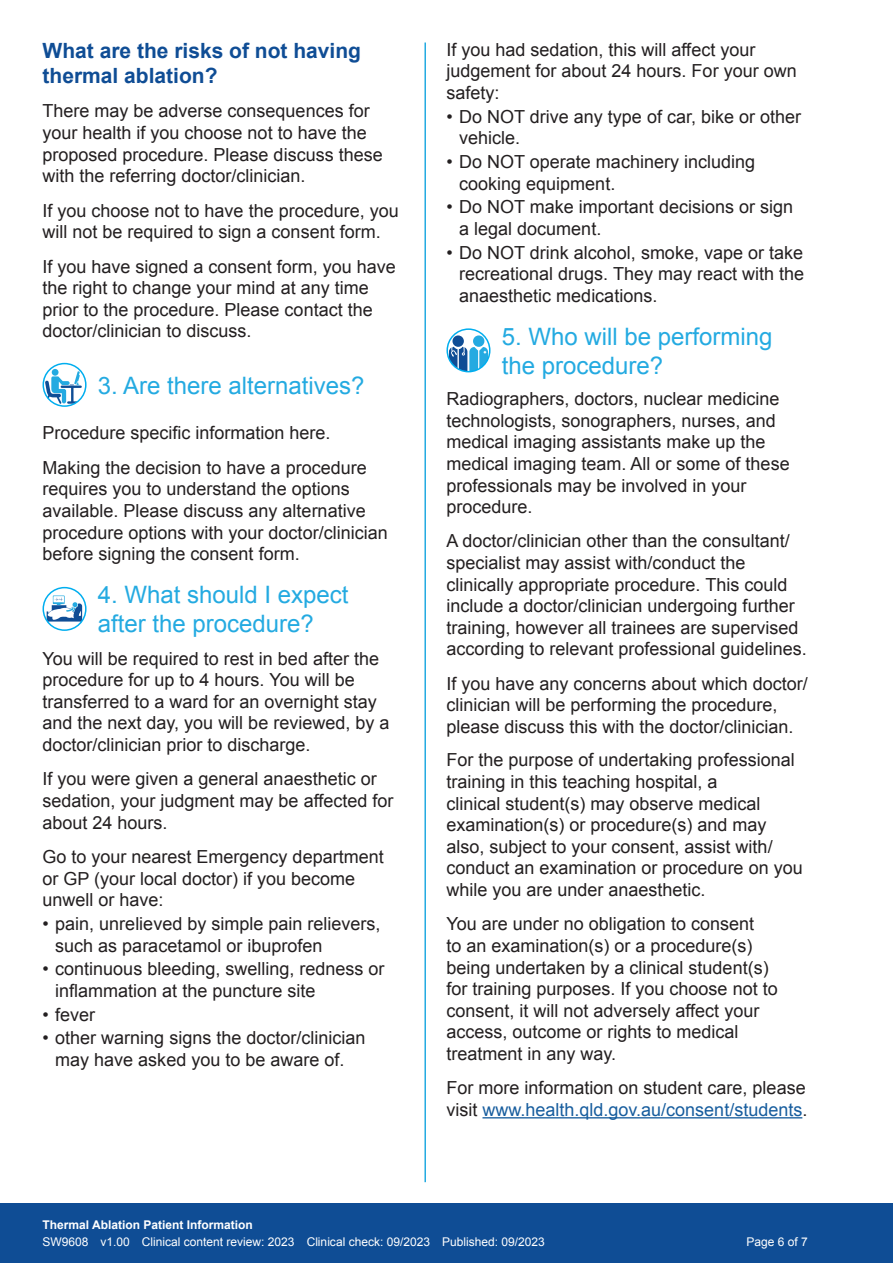
<style>
.page{position:relative;width:893px;height:1263px;background:#fff}
.page>*{position:absolute;margin:0;border:0;box-sizing:border-box;transform-origin:0 0}
.t1{font:24px/28.8px "Arial";color:#24aae1}
.t2{font:700 21px/25.2px "Arial";color:#0f4d95}
.t3{font:18px/21.6px "Arial";color:#231f20}
.t4{font:12px "Arial";color:#fff}
.t5{font:700 12px "Arial";color:#fff}
.s1{color:#175d9e}
</style>
<div class="page">
<hr style="left:892px;top:1178px;width:1px;height:85px;background:#0f4d95">
<div style="left:0;top:1203px;width:893px;height:60px;background:#0f4d95"></div>
<hr style="left:424px;top:43px;width:2px;height:1139px;background:#24aae1">
<hr style="left:482px;top:1117px;width:320px;height:1px;background:#175d9e">
<svg style="left:447px;top:329px;width:43px;height:43px"></svg>
<svg style="left:449px;top:350px;width:26px;height:22px"></svg>
<div style="left:446px;top:328px;width:44px;height:44px;border:2px solid #00aeef;border-radius:50%"></div>
<svg style="left:43px;top:364px;width:43px;height:42px"></svg>
<svg style="left:44px;top:369px;width:38px;height:35px"></svg>
<div style="left:43px;top:363px;width:44px;height:44px;border:2px solid #00aeef;border-radius:50%"></div>
<svg style="left:43px;top:588px;width:43px;height:42px"></svg>
<svg style="left:46px;top:595px;width:37px;height:32px"></svg>
<div style="left:43px;top:587px;width:44px;height:44px;border:2px solid #00aeef;border-radius:50%"></div>
<p class="t2" style="left:43px;top:39px;width:320px">What are the risks of not having thermal ablation?</p>
<p class="t3" style="left:43px;top:100px;width:342px">There may be adverse consequences for your health if you choose not to have the proposed procedure. Please discuss these with the referring doctor/clinician.</p>
<p class="t3" style="left:43px;top:200px;width:358px">If you choose not to have the procedure, you will not be required to sign a consent form.</p>
<p class="t3" style="left:43px;top:256px;width:355px">If you have signed a consent form, you have the right to change your mind at any time prior to the procedure. Please contact the doctor/clinician to discuss.</p>
<h1 class="t1" style="left:98px;top:371px;width:268px">3. Are there alternatives?</h1>
<p class="t3" style="left:43px;top:416px;width:326px;line-height:34.3px">Procedure specific information here.<br>Making the decision to have a procedure</p>
<p class="t3" style="left:43px;top:478px;width:347px">requires you to understand the options available. Please discuss any alternative procedure options with your doctor/clinician before signing the consent form.</p>
<h1 class="t1" style="left:98px;top:581px;width:252px">4. What should I expect after the procedure?</h1>
<p class="t3" style="left:43px;top:648px;width:348px">You will be required to rest in bed after the procedure for up to 4 hours. You will be transferred to a ward for an overnight stay and the next day, you will be reviewed, by a doctor/clinician prior to discharge.</p>
<p class="t3" style="left:43px;top:768px;width:352px">If you were given a general anaesthetic or sedation, your judgment may be affected for about 24 hours.</p>
<p class="t3" style="left:43px;top:846px;width:343px">Go to your nearest Emergency department or GP (your local doctor) if you become unwell or have:</p>
<p class="t3" style="left:55px;top:913px;width:327px;text-indent:-13px">• pain, unrelieved by simple pain relievers, such as paracetamol or ibuprofen</p>
<p class="t3" style="left:55px;top:958px;width:331px;text-indent:-13px">• continuous bleeding, swelling, redness or inflammation at the puncture site</p>
<p class="t3" style="left:43px;top:1004px;width:54px">• fever</p>
<p class="t3" style="left:43px;top:1027px;width:324px;text-align:center">• other warning signs the doctor/clinician may have asked you to be aware of.</p>
<p class="t3" style="left:446px;top:39px;width:352px">If you had sedation, this will affect your judgement for about 24 hours. For your own safety:</p>
<p class="t3" style="left:459px;top:106px;width:343px;text-indent:-13px">• Do NOT drive any type of car, bike or other vehicle.</p>
<p class="t3" style="left:459px;top:151px;width:297px;text-indent:-13px">• Do NOT operate machinery including cooking equipment.</p>
<p class="t3" style="left:459px;top:196px;width:335px;text-indent:-13px">• Do NOT make important decisions or sign a legal document.</p>
<p class="t3" style="left:459px;top:242px;width:346px;text-align:justify;text-indent:-13px">• Do NOT drink alcohol, smoke, vape or take recreational drugs. They may react with the anaesthetic medications.</p>
<h1 class="t1" style="left:502px;top:322px;width:272px">5. Who will be performing the procedure?</h1>
<p class="t3" style="left:446px;top:388px;width:345px">Radiographers, doctors, nuclear medicine technologists, sonographers, nurses, and medical imaging assistants make up the medical imaging team. All or some of these professionals may be involved in your procedure.</p>
<p class="t3" style="left:446px;top:530px;width:362px">A doctor/clinician other than the consultant/ specialist may assist with/conduct the clinically appropriate procedure. This could include a doctor/clinician undergoing further training, however all trainees are supervised according to relevant professional guidelines.</p>
<p class="t3" style="left:446px;top:673px;width:363px">If you have any concerns about which doctor/ clinician will be performing the procedure, please discuss this with the doctor/clinician.</p>
<p class="t3" style="left:446px;top:749px;width:358px">For the purpose of undertaking professional training in this teaching hospital, a<br>clinical student(s) may observe medical examination(s) or procedure(s) and may also, subject to your consent, assist with/ conduct an examination or procedure on you while you are under anaesthetic.</p>
<p class="t3" style="left:446px;top:913px;width:333px">You are under no obligation to consent<br>to an examination(s) or a procedure(s) being undertaken by a clinical student(s) for training purposes. If you choose not to consent, it will not adversely affect your access, outcome or rights to medical treatment in any way.</p>
<p class="t3" style="left:446px;top:1077px;width:362px">For more information on student care, please visit <span class="s1">www.health.qld.gov.au/consent/students</span>.</p>
<p class="t5" style="left:43px;top:1217px;width:212px">Thermal Ablation Patient Information</p>
<p class="t4" style="left:43px;top:1234px;width:504px">SW9608 v1.00 Clinical content review: 2023 Clinical check: 09/2023 Published: 09/2023</p>
<p class="t4" style="left:746px;top:1234px;width:63px">Page 6 of 7</p>
</div>
